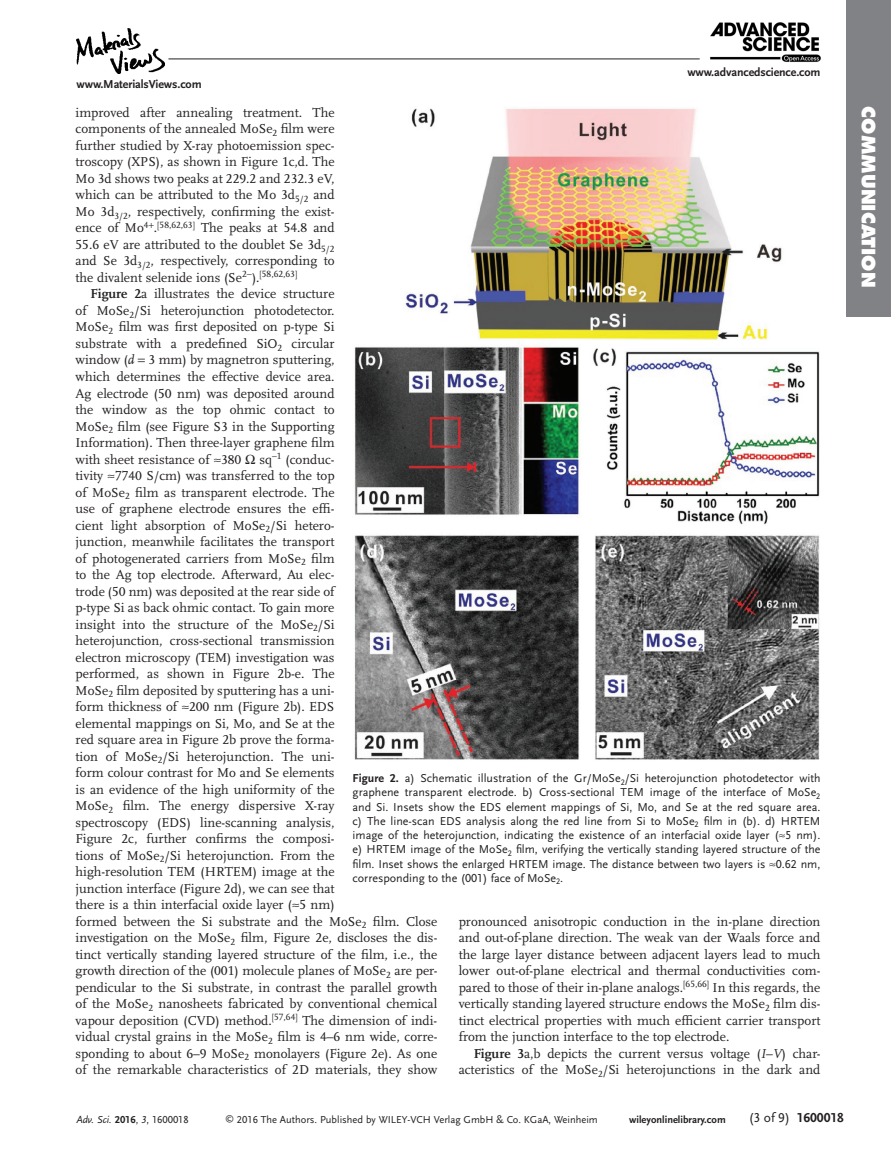
<style>
.page{position:relative;width:891px;height:1175px;background:#fff}
.page>*{position:absolute;margin:0;border:0;box-sizing:border-box;transform-origin:0 0}
.t1{font:800 18px "Futura";letter-spacing:.005em;color:#fff}
.t2{font:13.5px/16.5px "Scala LF";color:#231f20;text-align:justify}
.t3{font:700 13.5px "Scala Sans LF";color:#231f20}
.t4{font:12px/14.2px "Scala Sans LF";color:#231f20;text-align:justify}
.t5{font:700 12px "Scala Sans LF";letter-spacing:-.01em;color:#231f20}
.t6{font:10.5px "Scala Sans LF";color:#231f20}
.t7{font:700 10.5px "Scala Sans LF";color:#231f20}
.t8{font:italic 10.5px "Scala Sans LF";color:#231f20}
.s1{font-weight:700}
.s2{font-style:italic}
.s3{font-weight:700;font-style:normal}
.s4{font-style:normal}
.s5{font-size:9px}
.s6{font-weight:400}
</style>
<div class="page">
<div style="left:846px;top:0;width:45px;height:317px;background:#808285"></div>
<img style="left:77px;top:28px;width:88px;height:45px">
<hr style="left:168px;top:59px;width:532px;height:1px;background:#231f20">
<img style="left:710px;top:22px;width:111px;height:40px">
<img style="left:354px;top:108px;width:466px;height:652px">
<p class="t5" style="left:77px;top:77px;width:127px">www.MaterialsViews.com</p>
<p class="t5" style="left:687px;top:65px;width:135px">www.advancedscience.com</p>
<p class="t2" style="left:76px;top:104px;width:261px">improved after annealing treatment. The components of the annealed MoSe<sub>2</sub> film were further studied by X-ray photoemission spec&shy;troscopy (XPS), as shown in Figure 1c,d. The Mo 3d shows two peaks at 229.2 and 232.3 eV, which can be attributed to the Mo 3d<sub>5/2</sub> and Mo 3d<sub>3/2</sub>, respectively, confirming the exist&shy;ence of Mo<sup>4</sup> .<sup>[58,62,63]</sup> The peaks at 54.8 and 55.6 eV are attributed to the doublet Se 3d<sub>5/2 </sub>and Se 3d<sub>3/2</sub>, respectively, corresponding to the divalent selenide ions (Se<sup>2</sup>−).<sup>[58,62,63]</sup></p>
<p class="t2" style="left:76px;top:286px;width:261px;text-indent:15px"><span class="s1">Figure 2</span>a illustrates the device structure of MoSe<sub>2</sub>/Si heterojunction photodetector.<br>MoSe<sub>2</sub> film was first deposited on p-type Si substrate with a predefined SiO<sub>2</sub> circular window (<span class="s2">d</span> 3 mm) by magnetron sputtering, which determines the effective device area.<br>Ag electrode (50 nm) was deposited around the window as the top ohmic contact to MoSe<sub>2</sub> film (see Figure S3 in the Supporting Information). Then three-layer graphene film with sheet resistance of ≈380</p>
<p class="t2" style="left:76px;top:451px;width:363px;text-align:left;text-indent:184px">sq<sup>–1</sup> (conduc-<br>tivity ≈7740 S/cm) was transferred to the top<br>of MoSe<sub>2</sub> film as transparent electrode. The<br>use of graphene electrode ensures the effi-<br>cient light absorption of MoSe<sub>2</sub>/Si hetero-<br>junction, meanwhile facilitates the transport<br>of photogenerated carriers from MoSe<sub>2</sub> film<br>to the Ag top electrode. Afterward, Au elec-<br>trode (50 nm) was deposited at the rear side of<br>p-type Si as back ohmic contact. To gain more<br>insight into the structure of the MoSe<sub>2</sub>/Si<br>heterojunction, cross-sectional transmission<br>electron microscopy (TEM) investigation was<br>performed, as shown in Figure 2b-e. The<br>MoSe<sub>2</sub> film deposited by sputtering has a uni-<br>form thickness of ≈200 nm (Figure 2b). EDS<br>elemental mappings on Si, Mo, and Se at the<br>red square area in Figure 2b prove the forma-<br>tion of MoSe<sub>2</sub>/Si heterojunction. The uni-<br>form colour contrast for Mo and Se elements<br>is an evidence of the high uniformity of the<br>MoSe<sub>2</sub> film. The energy dispersive X-ray<br>spectroscopy (EDS) line-scanning analysis,<br>Figure 2c, further confirms the composi-<br>tions of MoSe<sub>2</sub>/Si heterojunction. From the<br>high-resolution TEM (HRTEM) image at the<br>junction interface (Figure 2d), we can see that<br>there is a thin interfacial oxide layer (≈5 nm)<br>formed between the Si substrate and the MoSe<sub>2</sub> film. Close investigation on the MoSe<sub>2</sub> film, Figure 2e, discloses the dis&shy;tinct vertically standing layered structure of the film, i.e., the growth direction of the (001) molecule planes of MoSe<sub>2</sub> are per&shy;pendicular to the Si substrate, in contrast the parallel growth of the MoSe<sub>2</sub> nanosheets fabricated by conventional chemical vapour deposition (CVD) method.<sup>[57,64]</sup> The dimension of indi&shy;vidual crystal grains in the MoSe<sub>2</sub> film is 4–6 nm wide, corre&shy;sponding to about 6–9 MoSe<sub>2</sub> monolayers (Figure 2e). As one of the remarkable characteristics of 2D materials, they show</p>
<p class="t4" style="left:353px;top:771px;width:469px"><span class="s1">Figure 2.</span> a) Schematic illustration of the Gr/MoSe<sub>2</sub>/Si heterojunction photodetector with graphene transparent electrode. b) Cross-sectional TEM image of the interface of MoSe<sub>2 </sub>and Si. Insets show the EDS element mappings of Si, Mo, and Se at the red square area. c) The line-scan EDS analysis along the red line from Si to MoSe<sub>2</sub> film in (b). d) HRTEM image of the heterojunction, indicating the existence of an interfacial oxide layer (≈5 nm). e) HRTEM image of the MoSe<sub>2</sub> film, verifying the vertically standing layered structure of the film. Inset shows the enlarged HRTEM image. The distance between two layers is ≈0.62 nm, corresponding to the (001) face of MoSe<sub>2</sub>.</p>
<p class="t2" style="left:459px;top:913px;width:363px">pronounced anisotropic conduction in the in-plane direction and out-of-plane direction. The weak van der Waals force and the large layer distance between adjacent layers lead to much lower out-of-plane electrical and thermal conductivities com&shy;pared to those of their in-plane analogs.<sup>[65,66]</sup> In this regards, the vertically standing layered structure endows the MoSe<sub>2</sub> film dis&shy;tinct electrical properties with much efficient carrier transport from the junction interface to the top electrode.</p>
<p class="t2" style="left:459px;top:1045px;width:363px;text-align:right"><span class="s1">Figure 3</span>a,b depicts the current versus voltage (<span class="s2">I</span>–<span class="s2">V</span>) char&shy;acteristics of the MoSe<sub>2</sub>/Si heterojunctions in the dark and</p>
<p class="t8" style="left:77px;top:1113px;width:114px">Adv. Sci. <span class="s3">2016</span><span class="s4">,</span> 3<span class="s4">, 1600018</span></p>
<p class="t6" style="left:225px;top:1113px;width:374px"><span class="s5">©</span> 2016 The Authors. Published by WILEY-VCH Verlag GmbH &amp; Co. KGaA, Weinheim</p>
<p class="t7" style="left:629px;top:1113px;width:98px">wileyonlinelibrary.com</p>
<p class="t3" style="left:749px;top:1110px;width:97px"><span class="s6">(3 of 9)</span> 1600018</p>
<h1 class="t1" style="left:880px;top:106px;width:183px;rotate:90deg">Communication</h1>
</div>
